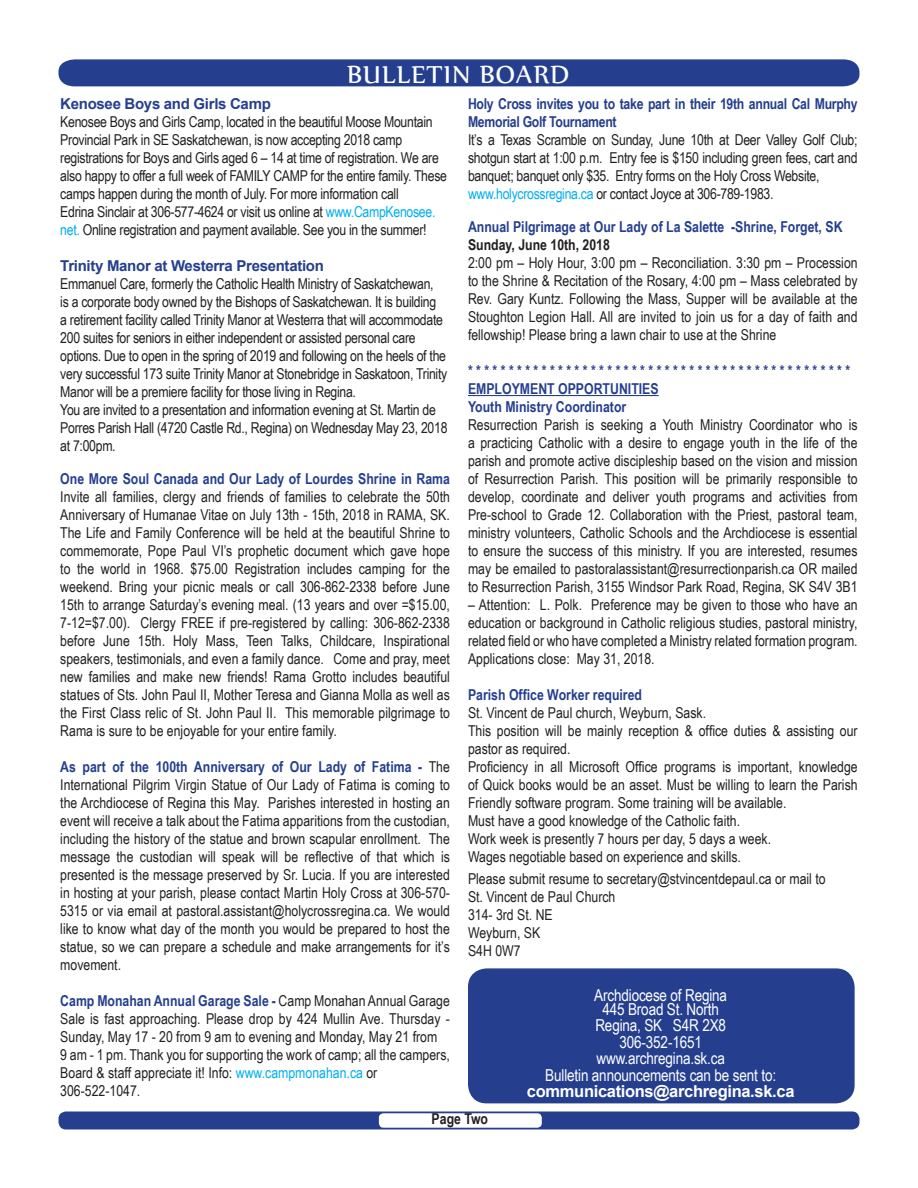
<style>
.page{position:relative;width:918px;height:1188px;background:#fff}
.page>*{position:absolute;margin:0;border:0;box-sizing:border-box;transform-origin:0 0}
.t1{font:30px "Nyala";letter-spacing:.04em;color:#fff}
.t2{font:16.5px "Arial Narrow";letter-spacing:-.01em;color:#fff}
.t3{font:700 16.5px "Arial";letter-spacing:-.02em;color:#fff}
.t4{font:15px/18px "Arial Narrow";letter-spacing:-.02em;color:#231f20;text-align:justify}
.t5{font:15px/18px "Arial Narrow";color:#231f20}
.t6{font:700 15px "Arial Narrow";color:#253f8e}
.t7{font:700 15px/18px "Arial Narrow";letter-spacing:-.02em;color:#253f8e}
.t8{font:700 15px "Arial";letter-spacing:-.02em;color:#253f8e}
.t9{font:700 15px "Arial Narrow";color:#231f20}
.s1{color:#00aeef}
.s2{font-weight:700;color:#253f8e}
</style>
<div class="page">
<div style="left:58px;top:1112px;width:802px;height:18px;background:#253f8e;border-radius:8px"></div>
<div style="left:379px;top:1113px;width:163px;height:15px;background:#fff;border-radius:5px"></div>
<div style="left:58px;top:59px;width:801px;height:27px;background:#253f8e"></div>
<hr style="left:468px;top:395px;width:191px;height:1px;background:#253f8e">
<div style="left:469px;top:969px;width:385px;height:134px;background:#253f8e;border-radius:18px"></div>
<div style="left:468px;top:968px;width:387px;height:135px;border:2px solid #253f8e;border-radius:18px"></div>
<p class="t1" style="left:347px;top:57px;width:224px">BULLETIN BOARD</p>
<p class="t8" style="left:60px;top:94px;width:212px">Kenosee Boys and Girls Camp</p>
<p class="t4" style="left:60px;top:112px;width:388px;text-align:left">Kenosee Boys and Girls Camp, located in the beautiful Moose Mountain Provincial Park in SE Saskatchewan, is now accepting 2018 camp registrations for Boys and Girls aged 6 – 14 at time of registration. We are also happy to offer a full week of FAMILY CAMP for the entire family. These camps happen during the month of July. For more information call</p>
<p class="t4" style="left:60px;top:202px;width:377px">Edrina Sinclair at 306-577-4624 or visit us online at <span class="s1">www.CampKenosee. net.</span> Online registration and payment available. See you in the summer!</p>
<p class="t8" style="left:60px;top:256px;width:265px">Trinity Manor at Westerra Presentation</p>
<p class="t4" style="left:60px;top:274px;width:389px;text-align:left">Emmanuel Care, formerly the Catholic Health Ministry of Saskatchewan,<br>is a corporate body owned by the Bishops of Saskatchewan. It is building<br>a retirement facility called Trinity Manor at Westerra that will accommodate 200 suites for seniors in either independent or assisted personal care options. Due to open in the spring of 2019 and following on the heels of the very successful 173 suite Trinity Manor at Stonebridge in Saskatoon, Trinity Manor will be a premiere facility for those living in Regina.</p>
<p class="t4" style="left:60px;top:400px;width:389px;text-align:left">You are invited to a presentation and information evening at St. Martin de<br>Porres Parish Hall (4720 Castle Rd., Regina) on Wednesday May 23, 2018 at 7:00pm.</p>
<p class="t4" style="left:60px;top:469px;width:391px"><span class="s2">One More Soul Canada and Our Lady of Lourdes Shrine in Rama </span>Invite all families, clergy and friends of families to celebrate the 50th Anniversary of Humanae Vitae on July 13th - 15th, 2018 in RAMA, SK.<br>The Life and Family Conference will be held at the beautiful Shrine to commemorate, Pope Paul VI’s prophetic document which gave hope to the world in 1968. $75.00 Registration includes camping for the weekend. Bring your picnic meals or call 306-862-2338 before June 15th to arrange Saturday’s evening meal. (13 years and over =$15.00, 7-12=$7.00). Clergy FREE if pre-registered by calling: 306-862-2338 before June 15th. Holy Mass, Teen Talks, Childcare, Inspirational speakers, testimonials, and even a family dance. Come and pray, meet new families and make new friends! Rama Grotto includes beautiful statues of Sts. John Paul II, Mother Teresa and Gianna Molla as well as the First Class relic of St. John Paul II. This memorable pilgrimage to Rama is sure to be enjoyable for your entire family.</p>
<p class="t4" style="left:60px;top:757px;width:391px"><span class="s2">As part of the 100th Anniversary of Our Lady of Fatima -</span> The International Pilgrim Virgin Statue of Our Lady of Fatima is coming to the Archdiocese of Regina this May. Parishes interested in hosting an event will receive a talk about the Fatima apparitions from the custodian, including the history of the statue and brown scapular enrollment. The message the custodian will speak will be reflective of that which is presented is the message preserved by Sr. Lucia. If you are interested in hosting at your parish, please contact Martin Holy Cross at 306-570- 5315 or via email at pastoral.assistant@holycrossregina.ca. We would like to know what day of the month you would be prepared to host the statue, so we can prepare a schedule and make arrangements for it’s movement.</p>
<p class="t4" style="left:60px;top:991px;width:391px"><span class="s2">Camp Monahan Annual Garage Sale -</span> Camp Monahan Annual Garage Sale is fast approaching. Please drop by 424 Mullin Ave. Thursday - Sunday, May 17 - 20 from 9 am to evening and Monday, May 21 from</p>
<p class="t5" style="left:60px;top:1045px;width:391px">9 am - 1 pm. Thank you for supporting the work of camp; all the campers,<br>Board &amp; staff appreciate it! Info: <span class="s1">www.campmonahan.ca</span> or</p>
<p class="t5" style="left:60px;top:1081px;width:82px">306-522-1047.</p>
<p class="t7" style="left:468px;top:94px;width:391px">Holy Cross invites you to take part in their 19th annual Cal Murphy<br>Memorial Golf Tournament</p>
<p class="t4" style="left:468px;top:130px;width:391px">It’s a Texas Scramble on Sunday, June 10th at Deer Valley Golf Club; shotgun start at 1:00 p.m. Entry fee is $150 including green fees, cart and banquet; banquet only $35. Entry forms on the Holy Cross Website,</p>
<p class="t4" style="left:468px;top:184px;width:307px"><span class="s1">www.holycrossregina.ca</span> or contact Joyce at 306-789-1983.</p>
<p class="t6" style="left:468px;top:215px;width:376px">Annual Pilgrimage at Our Lady of La Salette -Shrine, Forget, SK</p>
<p class="t9" style="left:468px;top:233px;width:143px">Sunday, June 10th, 2018</p>
<p class="t4" style="left:468px;top:253px;width:391px">2:00 pm – Holy Hour, 3:00 pm – Reconciliation. 3:30 pm – Procession to the Shrine &amp; Recitation of the Rosary, 4:00 pm – Mass celebrated by Rev. Gary Kuntz. Following the Mass, Supper will be available at the Stoughton Legion Hall. All are invited to join us for a day of faith and fellowship! Please bring a lawn chair to use at the Shrine</p>
<p class="t6" style="left:468px;top:359px;width:384px">* * * * * * * * * * * * * * * * * * * * * * * * * * * * * * * * * * * * * * * * * * * * * * *</p>
<p class="t6" style="left:468px;top:377px;width:192px">EMPLOYMENT OPPORTUNITIES</p>
<p class="t6" style="left:468px;top:395px;width:160px">Youth Ministry Coordinator</p>
<p class="t4" style="left:468px;top:415px;width:391px">Resurrection Parish is seeking a Youth Ministry Coordinator who is a practicing Catholic with a desire to engage youth in the life of the parish and promote active discipleship based on the vision and mission of Resurrection Parish. This position will be primarily responsible to develop, coordinate and deliver youth programs and activities from Pre-school to Grade 12. Collaboration with the Priest, pastoral team, ministry volunteers, Catholic Schools and the Archdiocese is essential to ensure the success of this ministry. If you are interested, resumes may be emailed to pastoralassistant@resurrectionparish.ca OR mailed to Resurrection Parish, 3155 Windsor Park Road, Regina, SK S4V 3B1</p>
<p class="t4" style="left:468px;top:595px;width:391px">– Attention: L. Polk. Preference may be given to those who have an education or background in Catholic religious studies, pastoral ministry, related field or who have completed a Ministry related formation program.<br>Applications close: May 31, 2018.</p>
<p class="t6" style="left:468px;top:683px;width:176px">Parish Office Worker required</p>
<p class="t5" style="left:468px;top:703px;width:240px">St. Vincent de Paul church, Weyburn, Sask.</p>
<p class="t5" style="left:468px;top:721px;width:391px">This position will be mainly reception &amp; office duties &amp; assisting our pastor as required.</p>
<p class="t4" style="left:468px;top:757px;width:391px">Proficiency in all Microsoft Office programs is important, knowledge of Quick books would be an asset. Must be willing to learn the Parish Friendly software program. Some training will be available.</p>
<p class="t5" style="left:468px;top:811px;width:274px">Must have a good knowledge of the Catholic faith.</p>
<p class="t5" style="left:468px;top:829px;width:305px">Work week is presently 7 hours per day, 5 days a week.</p>
<p class="t5" style="left:468px;top:847px;width:275px">Wages negotiable based on experience and skills.</p>
<p class="t5" style="left:468px;top:870px;width:359px">Please submit resume to secretary@stvincentdepaul.ca or mail to</p>
<p class="t5" style="left:468px;top:888px;width:149px">St. Vincent de Paul Church</p>
<p class="t5" style="left:468px;top:906px;width:86px">314- 3rd St. NE</p>
<p class="t5" style="left:468px;top:924px;width:74px">Weyburn, SK</p>
<p class="t4" style="left:468px;top:942px;width:54px">S4H 0W7</p>
<p class="t2" style="left:594px;top:983px;width:134px">Archdiocese of Regina</p>
<p class="t2" style="left:602px;top:997px;width:118px">445 Broad St. North</p>
<p class="t2" style="left:595px;top:1013px;width:132px">Regina, SK S4R 2X8</p>
<p class="t2" style="left:620px;top:1030px;width:84px">306-352-1651</p>
<p class="t2" style="left:597px;top:1046px;width:130px">www.archregina.sk.ca</p>
<p class="t2" style="left:545px;top:1063px;width:232px">Bulletin announcements can be sent to:</p>
<p class="t3" style="left:527px;top:1081px;width:269px">communications@archregina.sk.ca</p>
<p class="t9" style="left:432px;top:1108px;width:58px">Page Two</p>
</div>
